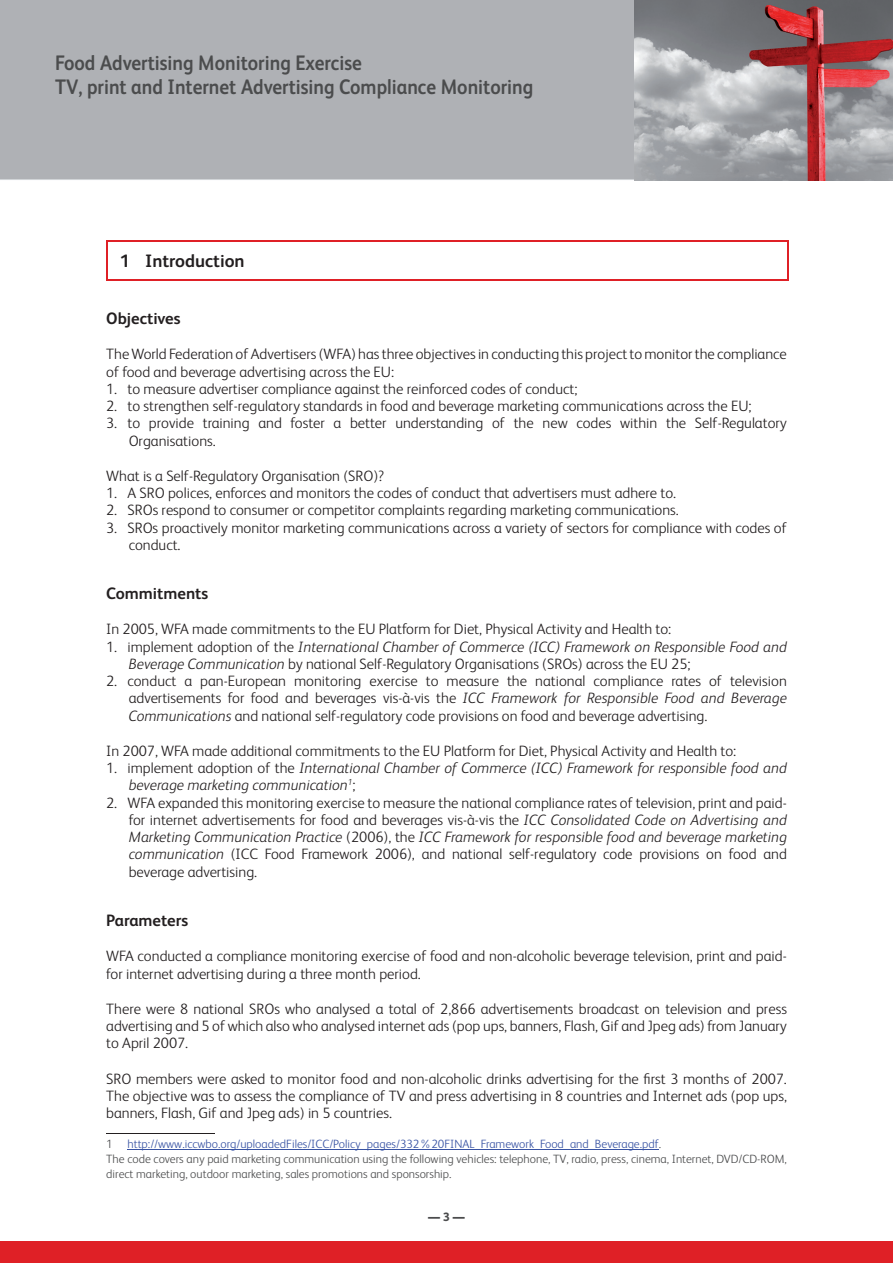
<style>
.page{position:relative;width:893px;height:1263px;background:#fff}
.page>*{position:absolute;margin:0;border:0;box-sizing:border-box;transform-origin:0 0}
.t1{font:700 21px/24px "FS Albert";color:#4b4c4d;scale:.9 1}
.t2{font:700 18px "FS Albert";color:#231f20}
.t3{font:700 16.5px "FS Albert";color:#231f20}
.t4{font:300 15px/17.2px "FS Albert";color:#231f20}
.t5{font:italic 300 15px/17.2px "FS Albert";color:#231f20}
.t6{font:300 12px/15px "FS Albert";color:#4b4c4d}
.t7{font:800 12px "FS Albert";color:#4b4c4d}
.s1{font-style:normal}
.s2{font-style:italic}
.s3{color:#3853a3}
</style>
<div class="page">
<div style="left:0;top:0;width:634px;height:180px;background:#afb1b5"></div>
<div style="left:0;top:1241px;width:892px;height:22px;background:#df2026"></div>
<img style="left:634px;top:0;width:258px;height:180px">
<hr style="left:106px;top:240px;width:682px;height:2px;background:#df2026">
<hr style="left:106px;top:242px;width:2px;height:37px;background:#df2026">
<hr style="left:786px;top:242px;width:2px;height:37px;background:#df2026">
<hr style="left:106px;top:279px;width:682px;height:2px;background:#df2026">
<hr style="left:106px;top:1133px;width:108px;height:1px;background:#231f20">
<hr style="left:127px;top:1149px;width:532px;height:1px;background:#3853a3">
<h1 class="t1" style="left:55px;top:53px;width:533px">Food Advertising Monitoring Exercise<br>TV, print and Internet Advertising Compliance Monitoring</h1>
<p class="t2" style="left:120px;top:255px;width:126px">1 Introduction</p>
<p class="t3" style="left:106px;top:312px;width:76px">Objectives</p>
<p class="t4" style="left:106px;top:347px;width:682px">The World Federation of Advertisers (WFA) has three objectives in conducting this project to monitor the compliance of food and beverage advertising across the EU:</p>
<p class="t4" style="left:106px;top:382px;width:472px">1. to measure advertiser compliance against the reinforced codes of conduct;</p>
<p class="t4" style="left:106px;top:399px;width:647px">2. to strengthen self-regulatory standards in food and beverage marketing communications across the EU;</p>
<p class="t4" style="left:129px;top:416px;width:659px;text-indent:-22px">3. to provide training and foster a better understanding of the new codes within the Self-Regulatory<br>Organisations.</p>
<p class="t4" style="left:106px;top:469px;width:279px">What is a Self-Regulatory Organisation (SRO)?</p>
<p class="t4" style="left:106px;top:486px;width:571px">1. A SRO polices, enforces and monitors the codes of conduct that advertisers must adhere to.</p>
<p class="t4" style="left:106px;top:503px;width:574px">2. SROs respond to consumer or competitor complaints regarding marketing communications.</p>
<p class="t4" style="left:129px;top:520px;width:659px;text-indent:-22px">3. SROs proactively monitor marketing communications across a variety of sectors for compliance with codes of conduct.</p>
<p class="t3" style="left:106px;top:587px;width:103px">Commitments</p>
<p class="t4" style="left:106px;top:622px;width:566px">In 2005, WFA made commitments to the EU Platform for Diet, Physical Activity and Health to:</p>
<p class="t5" style="left:129px;top:639px;width:659px;text-indent:-22px"><span class="s1">1. implement adoption of the</span> International Chamber of Commerce (ICC) Framework on Responsible Food and<br>Beverage Communication <span class="s1">by national Self-Regulatory Organisations (SROs) across the EU 25;</span></p>
<p class="t4" style="left:129px;top:674px;width:659px;text-align:justify;text-indent:-22px">2. conduct a pan-European monitoring exercise to measure the national compliance rates of television advertisements for food and beverages vis-à-vis the <span class="s2">ICC Framework for Responsible Food and Beverage Communications</span> and national self-regulatory code provisions on food and beverage advertising.</p>
<p class="t4" style="left:106px;top:744px;width:631px">In 2007, WFA made additional commitments to the EU Platform for Diet, Physical Activity and Health to:</p>
<p class="t5" style="left:129px;top:761px;width:659px;text-indent:-22px"><span class="s1">1. implement adoption of the</span> International Chamber of Commerce (ICC) Framework for responsible food and beverage marketing communication<sup>1</sup><span class="s1">;</span></p>
<p class="t4" style="left:129px;top:795px;width:659px;text-align:justify;text-indent:-22px">2. WFA expanded this monitoring exercise to measure the national compliance rates of television, print and paid&shy;for internet advertisements for food and beverages vis-à-vis the <span class="s2">ICC Consolidated Code on Advertising and Marketing Communication Practice</span> (2006), the <span class="s2">ICC Framework for responsible food and beverage marketing communication</span> (ICC Food Framework 2006), and national self-regulatory code provisions on food and beverage advertising.</p>
<p class="t3" style="left:106px;top:914px;width:83px">Parameters</p>
<p class="t4" style="left:106px;top:949px;width:682px">WFA conducted a compliance monitoring exercise of food and non-alcoholic beverage television, print and paid&shy;for internet advertising during a three month period.</p>
<p class="t4" style="left:106px;top:1001px;width:682px;text-align:justify">There were 8 national SROs who analysed a total of 2,866 advertisements broadcast on television and press advertising and 5 of which also who analysed internet ads (pop ups, banners, Flash, Gif and Jpeg ads) from January to April 2007.</p>
<p class="t4" style="left:106px;top:1071px;width:682px;text-align:justify">SRO members were asked to monitor food and non-alcoholic drinks advertising for the first 3 months of 2007.<br>The objective was to assess the compliance of TV and press advertising in 8 countries and Internet ads (pop ups, banners, Flash, Gif and Jpeg ads) in 5 countries.</p>
<p class="t6" style="left:106px;top:1138px;width:682px">1 <span class="s3">http://www.iccwbo.org/uploadedFiles/ICC/Policy_pages/332%20FINAL_Framework_Food_and_Beverage.pdf</span>.<br>The code covers any paid marketing communication using the following vehicles: telephone, TV, radio, press, cinema, Internet, DVD/CD-ROM, direct marketing, outdoor marketing, sales promotions and sponsorship.</p>
<p class="t7" style="left:428px;top:1213px;width:38px">— 3 —</p>
</div>
